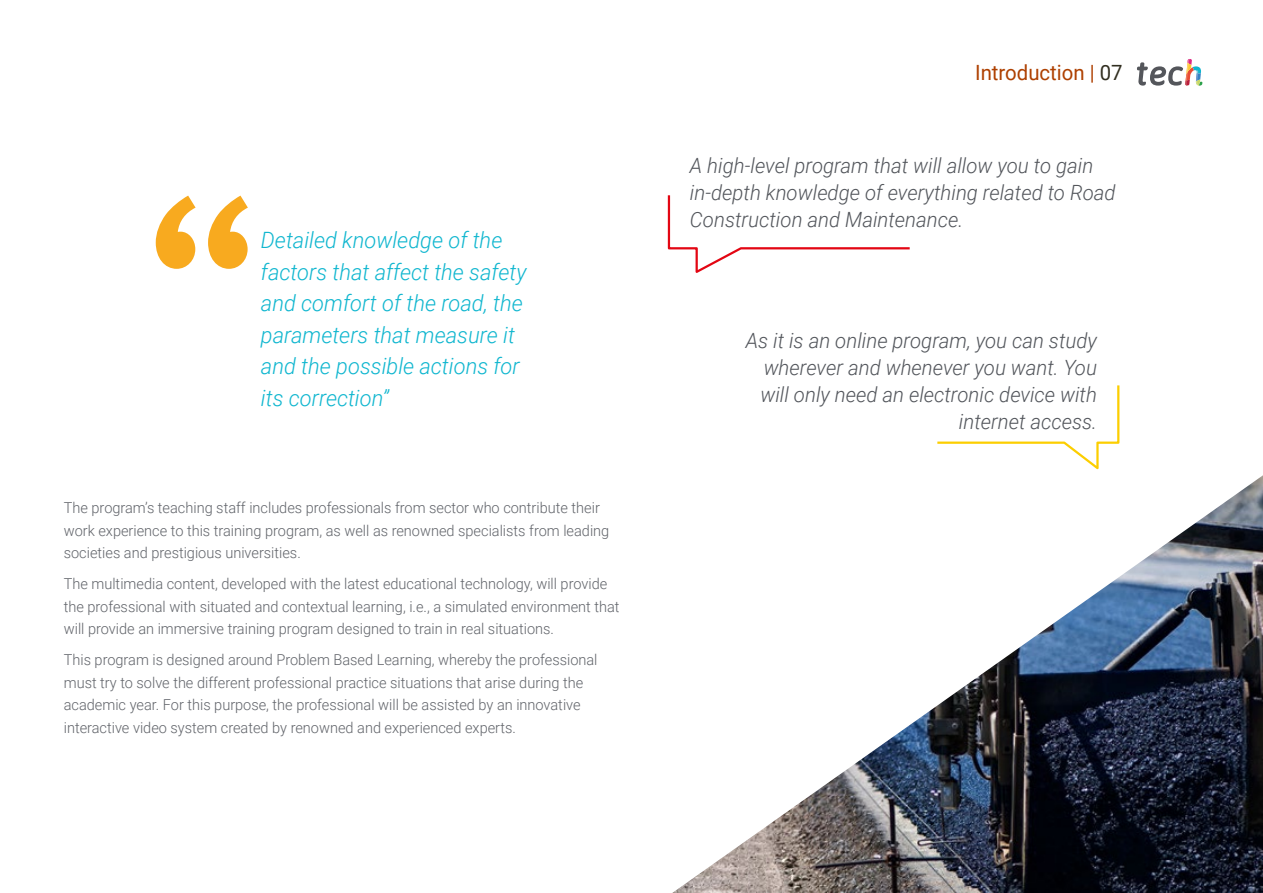
<style>
.page{position:relative;width:1263px;height:893px;background:#fff}
.page>*{position:absolute;margin:0;border:0;box-sizing:border-box;transform-origin:0 0}
.t1{font:italic 300 22.5px/31.5px "Roboto";color:#0fb6cf}
.t2{font:italic 300 21px/27px "Roboto";color:#52555b;text-align:right}
.t3{font:21px "Roboto";color:#ae4000}
.t4{font:300 15px/22.5px "Roboto";color:#61646a}
.s1{color:#312e20}
</style>
<div class="page">
<img style="left:672px;top:475px;width:591px;height:418px">
<svg style="left:1137px;top:59px;width:65px;height:27px"></svg>
<svg style="left:156px;top:196px;width:92px;height:73px"></svg>
<svg style="left:937px;top:385px;width:183px;height:85px"></svg>
<svg style="left:667px;top:195px;width:243px;height:78px"></svg>
<h1 class="t1" style="left:261px;top:224px;width:267px">Detailed knowledge of the factors that affect the safety and comfort of the road, the parameters that measure it and the possible actions for its correction”</h1>
<p class="t4" style="left:64px;top:496px;width:547px">The program’s teaching staff includes professionals from sector who contribute their work experience to this training program, as well as renowned specialists from leading societies and prestigious universities.</p>
<p class="t4" style="left:64px;top:572px;width:557px">The multimedia content, developed with the latest educational technology, will provide the professional with situated and contextual learning, i.e., a simulated environment that will provide an immersive training program designed to train in real situations.</p>
<p class="t4" style="left:64px;top:648px;width:535px">This program is designed around Problem Based Learning, whereby the professional must try to solve the different professional practice situations that arise during the academic year. For this purpose, the professional will be assisted by an innovative interactive video system created by renowned and experienced experts.</p>
<h2 class="t3" style="left:975px;top:57px;width:149px">Introduction | <span class="s1">07</span></h2>
<h2 class="t2" style="left:690px;top:151px;width:427px;text-align:left">A high-level program that will allow you to gain in-depth knowledge of everything related to Road<br>Construction and Maintenance.</h2>
<h2 class="t2" style="left:746px;top:326px;width:353px">As it is an online program, you can study wherever and whenever you want. You will only need an electronic device with internet access.</h2>
</div>
